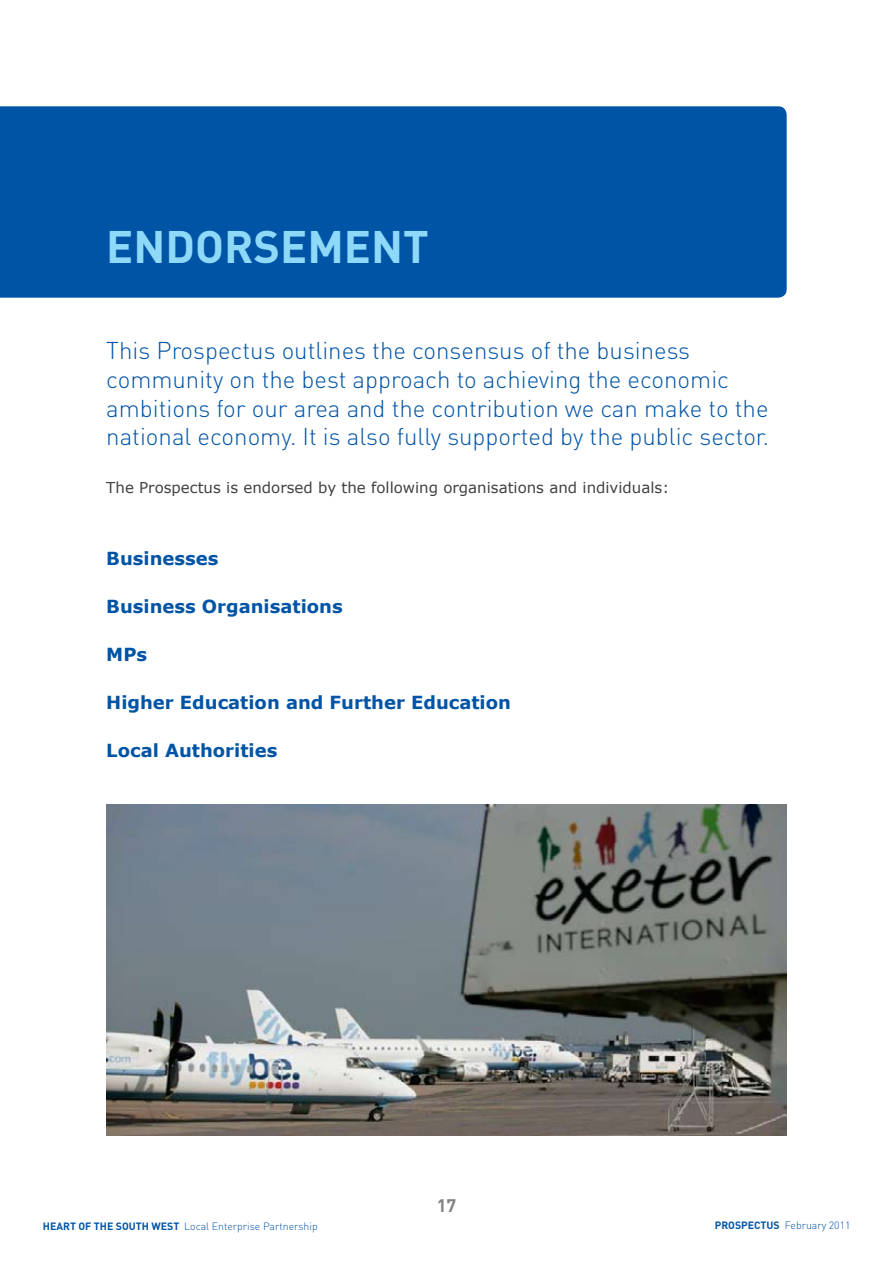
<style>
.page{position:relative;width:893px;height:1263px;background:#fff}
.page>*{position:absolute;margin:0;border:0;box-sizing:border-box;transform-origin:0 0}
.t1{font:700 45px "DIN";color:#8ed8f8}
.t2{font:300 24px/28.8px "DIN";color:#0054a6}
.t3{font:700 18px "Verdana";color:#0054a6}
.t4{font:700 18px "DIN";color:#808285}
.t5{font:15px "Verdana";color:#414142}
.t6{font:300 10.5px "DIN";color:#0054a6}
.s1{font-weight:700}
</style>
<div class="page">
<div style="left:0;top:106px;width:787px;height:192px;background:#0054a6"></div>
<img style="left:106px;top:804px;width:681px;height:331px">
<h1 class="t1" style="left:106px;top:217px;width:324px">ENDORSEMENT</h1>
<p class="t2" style="left:106px;top:336px;width:664px">This Prospectus outlines the consensus of the business community on the best approach to achieving the economic ambitions for our area and the contribution we can make to the national economy. It is also fully supported by the public sector.</p>
<p class="t5" style="left:106px;top:478px;width:564px">The Prospectus is endorsed by the following organisations and individuals:</p>
<p class="t3" style="left:106px;top:547px;width:114px">Businesses</p>
<p class="t3" style="left:106px;top:595px;width:238px">Business Organisations</p>
<p class="t3" style="left:106px;top:643px;width:42px">MPs</p>
<p class="t3" style="left:106px;top:691px;width:406px">Higher Education and Further Education</p>
<p class="t3" style="left:106px;top:739px;width:173px">Local Authorities</p>
<p class="t4" style="left:437px;top:1193px;width:21px">17</p>
<p class="t6" style="left:43px;top:1219px;width:276px"><span class="s1">HEART OF TH E SOUTH WEST</span> Local Enterprise Partnership</p>
<p class="t6" style="left:715px;top:1219px;width:137px"><span class="s1">PROSPECTUS</span> February 2011</p>
</div>
